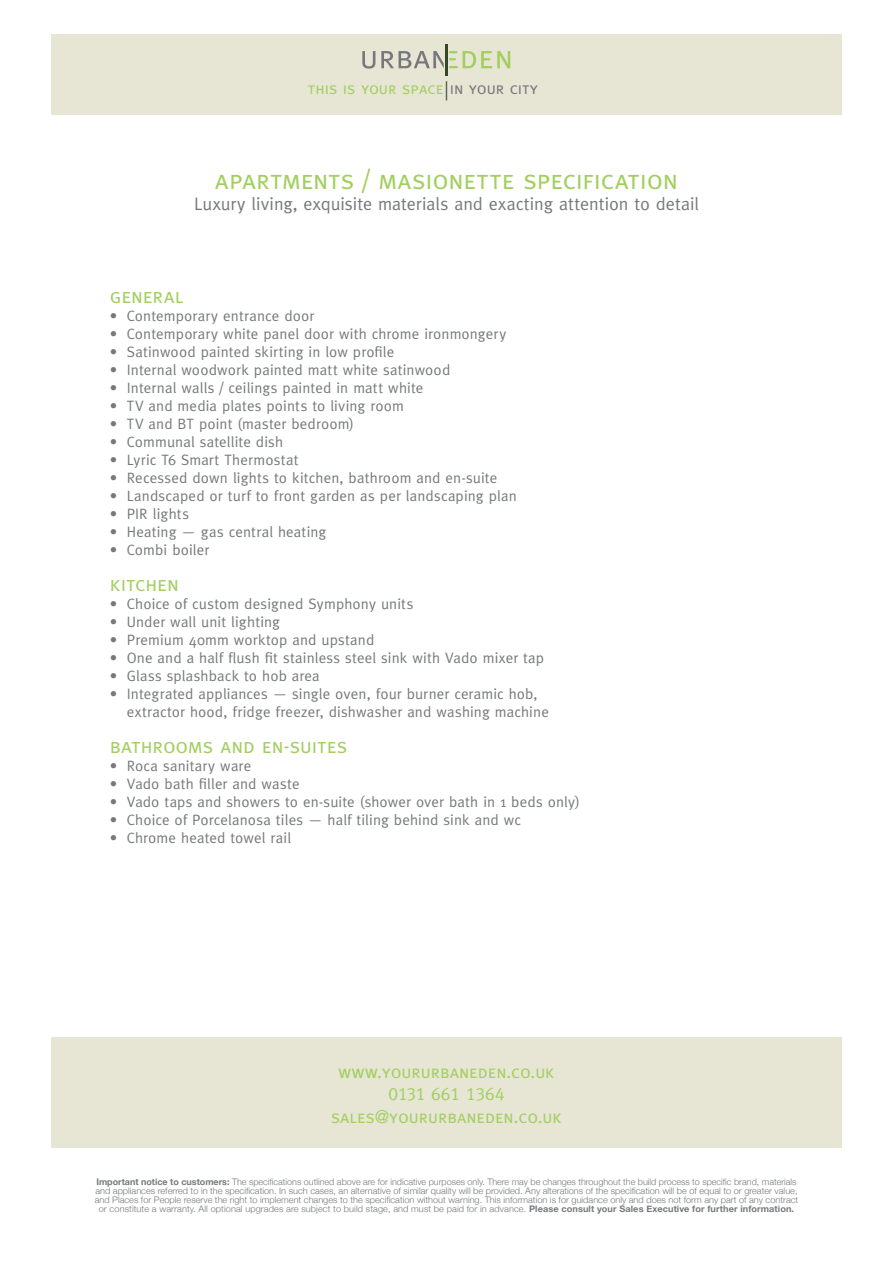
<style>
.page{position:relative;width:893px;height:1263px;background:#fff}
.page>*{position:absolute;margin:0;border:0;box-sizing:border-box;transform-origin:0 0}
.t1{font:27px "Meta Caps";letter-spacing:-.005em;color:#a2cf5f}
.t2{font:21px "Meta Caps";letter-spacing:-.005em;color:#a2cf5f}
.t3{font:18px/22.5px "Meta Caps";color:#a2cf5f;text-align:center}
.t4{font:18px "Meta";color:#76787b}
.t5{font:16.5px "Meta Caps";color:#a2cf5f}
.t6{font:15px/18px "Meta";letter-spacing:.01em;color:#76787b}
.t7{font:300 9px/9px "Helvetica Neue";color:#76787b;text-align:center}
.s1{font-size:24.75px;color:#334925}
.s2{color:#76787b}
.s3{font-weight:700}
</style>
<div class="page">
<div style="left:51px;top:1037px;width:791px;height:111px;background:#e7e5d4"></div>
<div style="left:51px;top:34px;width:791px;height:81px;background:#e7e5d4"></div>
<svg style="left:362px;top:51px;width:13px;height:18px"></svg>
<svg style="left:381px;top:51px;width:129px;height:17px"></svg>
<hr style="left:445px;top:44px;width:3px;height:31px;background:#334925">
<p class="t5" style="left:308px;top:79px;width:232px">this is your space<span class="s1">|</span><span class="s2">in your city</span></p>
<h1 class="t1" style="left:215px;top:164px;width:465px">apartments / masionette specification</h1>
<p class="t4" style="left:194px;top:193px;width:506px">Luxury living, exquisite materials and exacting attention to detail</p>
<h2 class="t2" style="left:110px;top:284px;width:76px">general</h2>
<p class="t6" style="left:110px;top:307px;width:206px">• Contemporary entrance door</p>
<p class="t6" style="left:110px;top:325px;width:398px">• Contemporary white panel door with chrome ironmongery</p>
<p class="t6" style="left:110px;top:343px;width:286px">• Satinwood painted skirting in low profile</p>
<p class="t6" style="left:110px;top:361px;width:342px">• Internal woodwork painted matt white satinwood</p>
<p class="t6" style="left:110px;top:379px;width:315px">• Internal walls / ceilings painted in matt white</p>
<p class="t6" style="left:110px;top:397px;width:295px">• TV and media plates points to living room</p>
<p class="t6" style="left:110px;top:415px;width:246px">• TV and BT point (master bedroom)</p>
<p class="t6" style="left:110px;top:433px;width:175px">• Communal satellite dish</p>
<p class="t6" style="left:110px;top:451px;width:190px">• Lyric T6 Smart Thermostat</p>
<p class="t6" style="left:110px;top:469px;width:389px">• Recessed down lights to kitchen, bathroom and en-suite</p>
<p class="t6" style="left:110px;top:487px;width:408px">• Landscaped or turf to front garden as per landscaping plan</p>
<p class="t6" style="left:110px;top:505px;width:81px">• PIR lights</p>
<p class="t6" style="left:110px;top:523px;width:218px">• Heating — gas central heating</p>
<p class="t6" style="left:110px;top:541px;width:101px">• Combi boiler</p>
<h2 class="t2" style="left:110px;top:572px;width:71px">kitchen</h2>
<p class="t6" style="left:110px;top:595px;width:305px">• Choice of custom designed Symphony units</p>
<p class="t6" style="left:110px;top:613px;width:172px">• Under wall unit lighting</p>
<p class="t6" style="left:110px;top:631px;width:266px">• Premium 40mm worktop and upstand</p>
<p class="t6" style="left:110px;top:649px;width:436px">• One and a half flush fit stainless steel sink with Vado mixer tap</p>
<p class="t6" style="left:110px;top:667px;width:211px">• Glass splashback to hob area</p>
<p class="t6" style="left:127px;top:685px;width:423px;text-indent:-17px">• Integrated appliances — single oven, four burner ceramic hob, extractor hood, fridge freezer, dishwasher and washing machine</p>
<h2 class="t2" style="left:110px;top:734px;width:239px">bathrooms and en-suites</h2>
<p class="t6" style="left:110px;top:757px;width:143px">• Roca sanitary ware</p>
<p class="t6" style="left:110px;top:775px;width:191px">• Vado bath filler and waste</p>
<p class="t6" style="left:110px;top:793px;width:472px">• Vado taps and showers to en-suite (shower over bath in 1 beds only)</p>
<p class="t6" style="left:110px;top:811px;width:412px">• Choice of Porcelanosa tiles — half tiling behind sink and wc</p>
<p class="t6" style="left:110px;top:829px;width:183px">• Chrome heated towel rail</p>
<p class="t3" style="left:331px;top:1060px;width:232px">www.yoururbaneden.co.uk<br>0131 661 1364 sales@yoururbaneden.co.uk</p>
<p class="t7" style="left:95px;top:1176px;width:705px"><span class="s3">Important notice to customers:</span> The specifications outlined above are for indicative purposes only. There may be changes throughout the build process to specific brand, materials and appliances referred to in the specification. In such cases, an alternative of similar quality will be provided. Any alterations of the specification will be of equal to or greater value, and Places for People reserve the right to implement changes to the specification without warning. This information is for guidance only and does not form any part of any contract or constitute a warranty. All optional upgrades are subject to build stage, and must be paid for in advance. <span class="s3">Please consult your Sales Executive for further information.</span></p>
</div>
